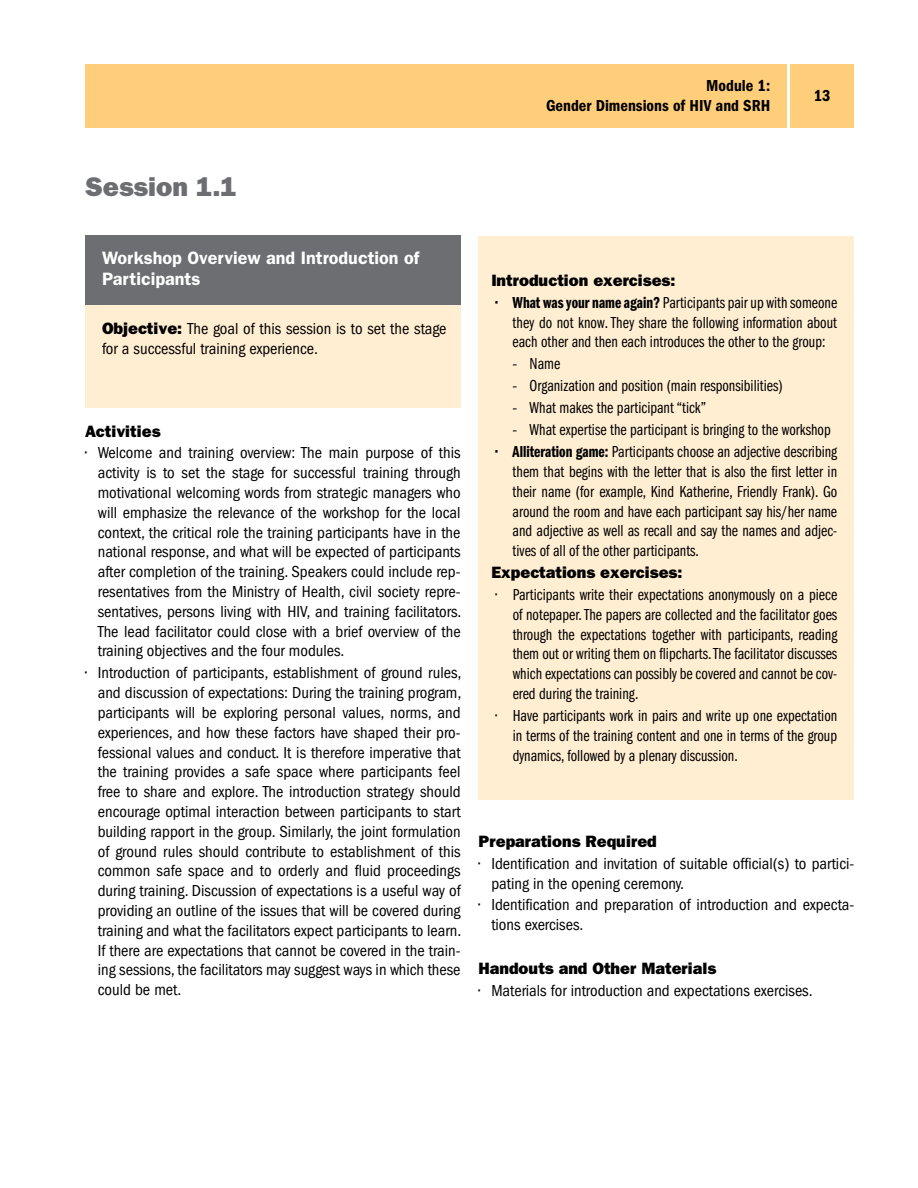
<style>
.page{position:relative;width:918px;height:1188px;background:#fff}
.page>*{position:absolute;margin:0;border:0;box-sizing:border-box;transform-origin:0 0}
.t1{font:27px "ITC Franklin Gothic Std Hvy";color:#6d6e71}
.t2{font:600 18px/21.6px "ITC Franklin Gothic Std";color:#fff}
.t3{font:condensed 16.5px/19.8px "ITC Franklin Gothic Std";color:#000}
.t4{font:16.5px/19.8px "ITC Franklin Gothic Std Bk Cp";color:#000;text-align:justify}
.t5{font:16.5px "ITC Franklin Gothic Std Hvy";color:#000}
.t6{font:16.5px/19.8px "ITC Franklin Gothic Std Dm Cd";color:#000;text-align:right}
.s1{font-family:"ITC Franklin Gothic Std Hvy";font-stretch:normal}
.s2{font-family:"ITC Franklin Gothic Std Dm Cp"}
.s3{font-family:"ITC Franklin Gothic Std";font-stretch:condensed}
</style>
<div class="page">
<div style="left:85px;top:64px;width:702px;height:64px;background:#ffce7b"></div>
<div style="left:790px;top:64px;width:64px;height:64px;background:#ffce7b"></div>
<div style="left:479px;top:236px;width:375px;height:563px;background:#ffeed2"></div>
<div style="left:85px;top:305px;width:376px;height:103px;background:#ffeed2"></div>
<div style="left:85px;top:236px;width:376px;height:69px;background:#6d6e71"></div>
<p class="t6" style="left:546px;top:76px;width:226px">Module 1:<br>Gender Dimensions of HIV and SRH</p>
<p class="t6" style="left:814px;top:86px;width:18px">13</p>
<h1 class="t1" style="left:85px;top:171px;width:153px">Session 1.1</h1>
<p class="t2" style="left:102px;top:247px;width:319px">Workshop Overview and Introduction of<br>Participants</p>
<p class="t3" style="left:102px;top:319px;width:346px"><span class="s1">Objective:</span> The goal of this session is to set the stage for a successful training experience.</p>
<p class="t5" style="left:85px;top:421px;width:77px">Activities</p>
<p class="t3" style="left:98px;top:443px;width:365px;text-align:justify;text-indent:-13px">• Welcome and training overview: The main purpose of this activity is to set the stage for successful training through motivational welcoming words from strategic managers who will emphasize the relevance of the workshop for the local context, the critical role the training participants have in the national response, and what will be expected of participants after completion of the training. Speakers could include rep&shy;resentatives from the Ministry of Health, civil society repre&shy;sentatives, persons living with HIV, and training facilitators.<br>The lead facilitator could close with a brief overview of the training objectives and the four modules.</p>
<p class="t3" style="left:98px;top:663px;width:365px;text-align:justify;text-indent:-13px">• Introduction of participants, establishment of ground rules, and discussion of expectations: During the training program, participants will be exploring personal values, norms, and experiences, and how these factors have shaped their pro&shy;fessional values and conduct. It is therefore imperative that the training provides a safe space where participants feel free to share and explore. The introduction strategy should encourage optimal interaction between participants to start building rapport in the group. Similarly, the joint formulation of ground rules should contribute to establishment of this common safe space and to orderly and fluid proceedings during training. Discussion of expectations is a useful way of providing an outline of the issues that will be covered during training and what the facilitators expect participants to learn.<br>If there are expectations that cannot be covered in the train&shy;ing sessions, the facilitators may suggest ways in which these could be met.</p>
<p class="t5" style="left:491px;top:271px;width:186px">Introduction exercises:</p>
<p class="t4" style="left:513px;top:293px;width:326px;text-indent:-17px"><span class="s2">• What was your name again?</span> Participants pair up with someone they do not know. They share the following information about each other and then each introduces the other to the group:</p>
<p class="t4" style="left:513px;top:354px;width:49px"><span class="s3">-</span> Name</p>
<p class="t4" style="left:513px;top:376px;width:271px"><span class="s3">-</span> Organization and position (main responsibilities)</p>
<p class="t4" style="left:513px;top:398px;width:195px"><span class="s3">-</span> What makes the participant “tick”</p>
<p class="t4" style="left:513px;top:420px;width:320px"><span class="s3">-</span> What expertise the participant is bringing to the workshop</p>
<p class="t4" style="left:513px;top:442px;width:326px;text-indent:-17px"><span class="s2">• Alliteration game:</span> Participants choose an adjective describing them that begins with the letter that is also the first letter in their name (for example, Kind Katherine, Friendly Frank). Go around the room and have each participant say his/her name and adjective as well as recall and say the names and adjec&shy;tives of all of the other participants.</p>
<p class="t5" style="left:491px;top:563px;width:193px">Expectations exercises:</p>
<p class="t4" style="left:513px;top:585px;width:326px;text-indent:-17px">• Participants write their expectations anonymously on a piece of notepaper. The papers are collected and the facilitator goes through the expectations together with participants, reading them out or writing them on flipcharts. The facilitator discusses which expectations can possibly be covered and cannot be cov&shy;ered during the training.</p>
<p class="t4" style="left:513px;top:706px;width:326px;text-indent:-17px">• Have participants work in pairs and write up one expectation in terms of the training content and one in terms of the group dynamics, followed by a plenary discussion.</p>
<p class="t5" style="left:479px;top:831px;width:180px">Preparations Required</p>
<p class="t3" style="left:491px;top:854px;width:364px;text-indent:-13px">• Identification and invitation of suitable official(s) to partici&shy;pating in the opening ceremony.</p>
<p class="t3" style="left:491px;top:895px;width:364px;text-indent:-13px">• Identification and preparation of introduction and expecta&shy;tions exercises.</p>
<p class="t5" style="left:479px;top:959px;width:239px">Handouts and Other Materials</p>
<p class="t3" style="left:479px;top:981px;width:336px">• Materials for introduction and expectations exercises.</p>
</div>
